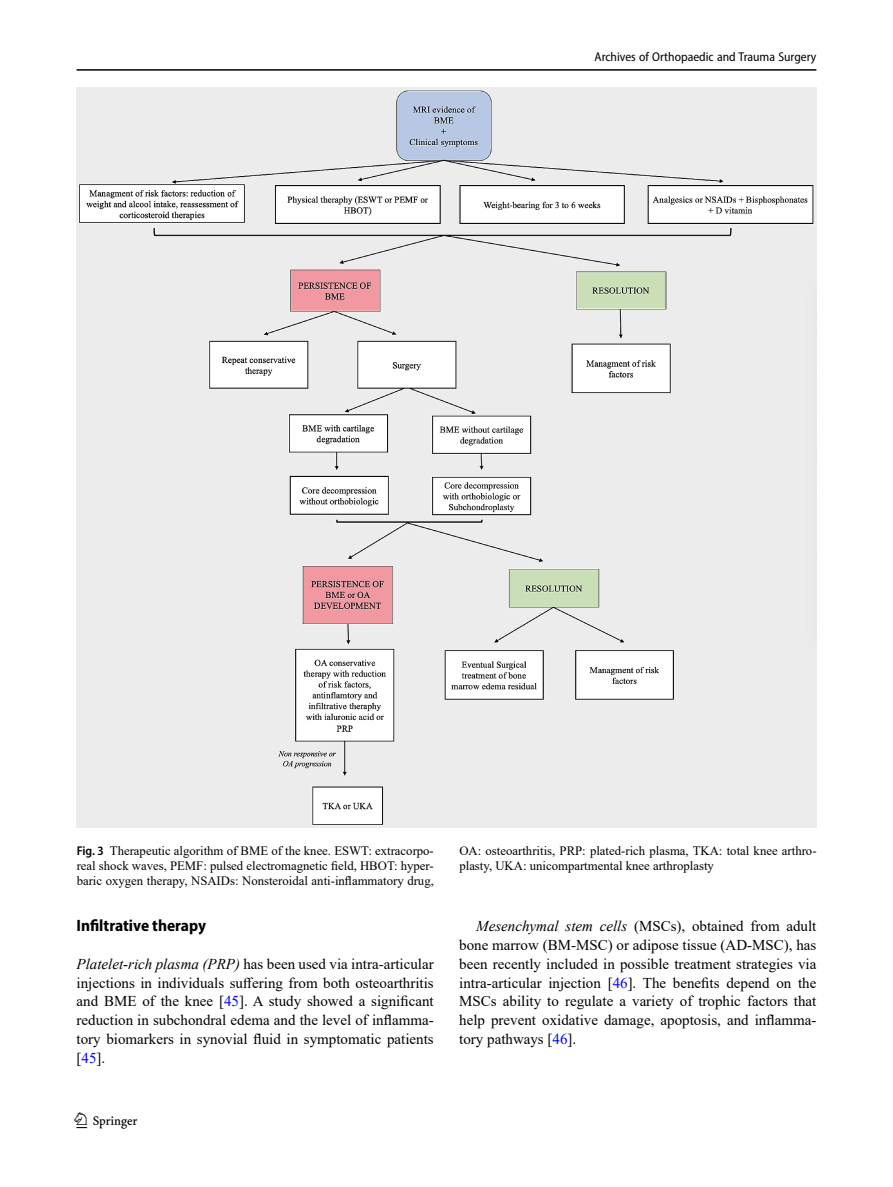
<style>
.page{position:relative;width:893px;height:1187px;background:#fff}
.page>*{position:absolute;margin:0;border:0;box-sizing:border-box;transform-origin:0 0}
.t1{font:22.5px "Springnew";color:#000}
.Head_2{font:700 semi-condensed 16.5px "Myriad Pro";color:#000}
.Body_Text_Indent{font:15px/18.8px "Times New Roman";color:#000;text-align:justify}
.Body_Text{font:15px/18.8px "Times New Roman";color:#000;text-align:justify}
.Figure_Caption{font:12.75px/15px "Times New Roman";color:#000;text-align:justify}
.t2{font:semi-condensed 12.75px "Myriad Pro";color:#000}
.s1{font-family:"Myriad Pro";font-weight:600;font-stretch:semi-condensed}
.s2{font-style:italic}
.s3{color:#00f}
</style>
<div class="page">
<hr style="left:77px;top:69px;width:739px;height:2px;background:#000">
<img style="left:77px;top:87px;width:740px;height:740px">
<p class="t2" style="left:595px;top:49px;width:223px">Archives of Orthopaedic and Trauma Surgery</p>
<p class="Figure_Caption" style="left:77px;top:842px;width:359px"><span class="s1">Fig. 3</span> Therapeutic algorithm of BME of the knee. ESWT: extracorpo&shy;real shock waves, PEMF: pulsed electromagnetic field, HBOT: hyper&shy;baric oxygen therapy, NSAIDs: Nonsteroidal anti-inflammatory drug,</p>
<p class="Figure_Caption" style="left:459px;top:842px;width:359px">OA: osteoarthritis, PRP: plated-rich plasma, TKA: total knee arthro&shy;plasty, UKA: unicompartmental knee arthroplasty</p>
<p class="Head_2" style="left:77px;top:915px;width:131px">Infiltrative therapy</p>
<p class="Body_Text" style="left:77px;top:953px;width:359px"><span class="s2">Platelet-rich plasma (PRP)</span> has been used via intra-articular injections in individuals suffering from both osteoarthritis and BME of the knee [<span class="s3">45</span>]. A study showed a significant reduction in subchondral edema and the level of inflamma&shy;tory biomarkers in synovial fluid in symptomatic patients [<span class="s3">45</span>].</p>
<h1 class="t1" style="left:77px;top:1107px;width:63px">1 3</h1>
<p class="Body_Text_Indent" style="left:459px;top:916px;width:359px;text-indent:17px"><span class="s2">Mesenchymal stem cells</span> (MSCs), obtained from adult bone marrow (BM-MSC) or adipose tissue (AD-MSC), has been recently included in possible treatment strategies via intra-articular injection [<span class="s3">46</span>]. The benefits depend on the MSCs ability to regulate a variety of trophic factors that help prevent oxidative damage, apoptosis, and inflamma&shy;tory pathways [<span class="s3">46</span>].</p>
</div>
